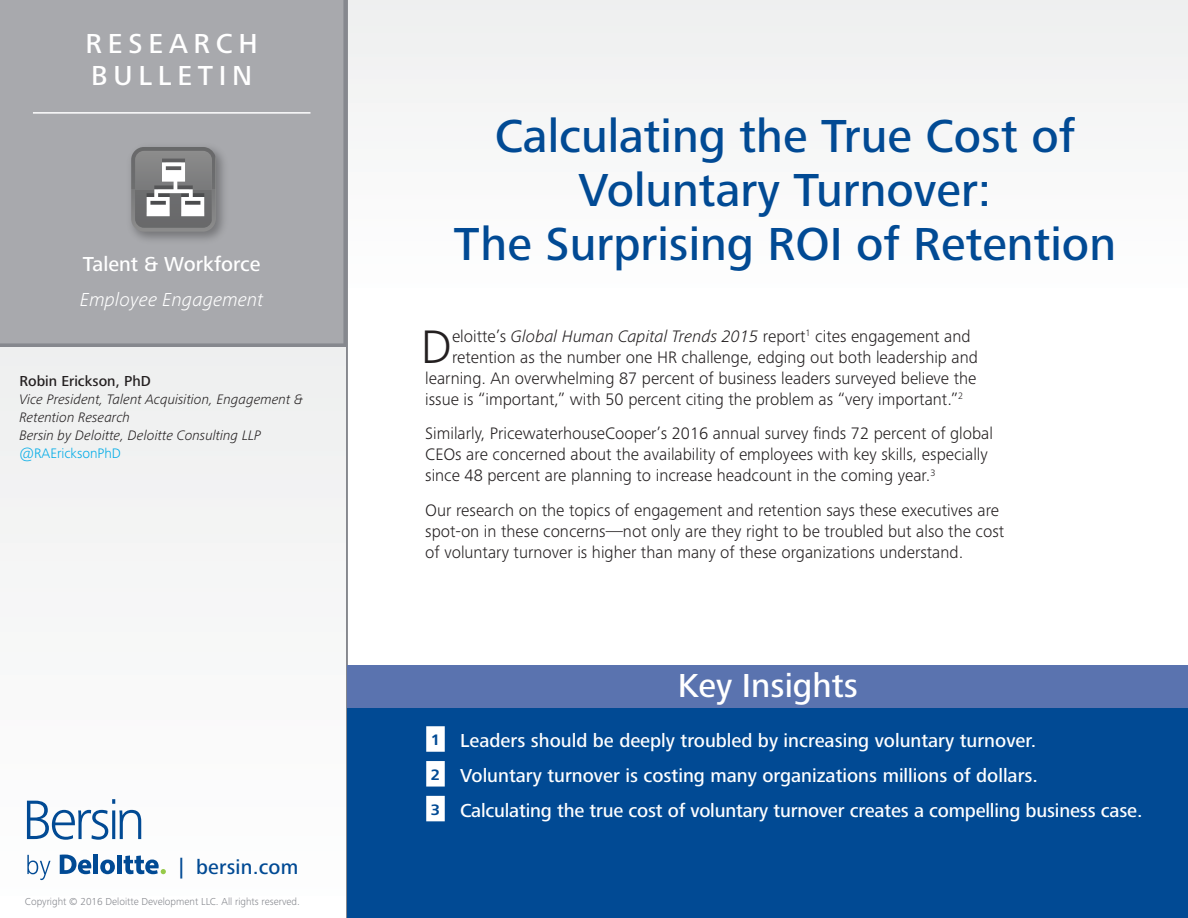
<style>
.page{position:relative;width:1188px;height:918px;background:#fff}
.page>*{position:absolute;margin:0;border:0;box-sizing:border-box;transform-origin:0 0}
.Intro_Drop_Cap{font:300 48.75px "Frutiger Next Pro";color:#231f20}
.Report_Title{font:500 48px/54px "Frutiger Next Pro";color:#014a94;text-align:center}
.Key_Insight_TOC_Titl{font:500 34.5px "Frutiger Next Pro";color:#fff}
.t1{font:500 28.5px/31.5px "Frutiger Next Pro";letter-spacing:.2em;color:#fff}
.t2{font:500 21px "Frutiger Next Pro";color:#fff}
.bersin_com{font:500 21px "Frutiger Next Pro";letter-spacing:.01em;color:#014a94}
.Key_Insights_List{font:500 19.5px "Frutiger Next Pro";color:#fff}
.t3{font:italic 300 19.5px "Frutiger Next Pro";color:#fff}
.Intro_Text{font:300 17.25px/21px "Frutiger Next Pro";color:#231f20}
.Intro_Drop_Cap-2{font:300 17.25px "Frutiger Next Pro";color:#231f20}
.t4{font:700 15.75px "Frutiger Next Pro";color:#014a94}
.t5{font:500 15px "Frutiger Next Pro";color:#231f20}
.t6{font:italic 300 14.25px/18px "Frutiger Next Pro";color:#231f20}
.t7{font:300 14.25px "Frutiger Next Pro";color:#00abe7}
.t8{font:300 10.5px "Frutiger Next Pro";color:#86888e}
.s1{font-style:italic}
</style>
<div class="page">
<div style="left:0;top:0;width:346px;height:348px;background:#a8a9ad"></div>
<hr style="left:33px;top:112px;width:277px;height:2px;background:#fff">
<svg style="left:131px;top:147px;width:84px;height:84px"></svg>
<div style="left:346px;top:0;width:842px;height:299px;background:#f7f8f7"></div>
<div style="left:343px;top:0;width:5px;height:918px;background:#86888e"></div>
<div style="left:0;top:343px;width:346px;height:5px;background:#86888e"></div>
<div style="left:0;top:348px;width:346px;height:570px;background:#f6f7f7"></div>
<svg style="left:27px;top:799px;width:114px;height:41px"></svg>
<svg style="left:27px;top:855px;width:24px;height:25px"></svg>
<div style="left:93px;top:855px;width:5px;height:19px;background:#014a94"></div>
<svg style="left:100px;top:855px;width:66px;height:19px"></svg>
<svg style="left:60px;top:855px;width:31px;height:19px"></svg>
<div style="left:348px;top:666px;width:840px;height:43px;background:#5a73af"></div>
<div style="left:348px;top:709px;width:840px;height:209px;background:#014a94"></div>
<div style="left:426px;top:726px;width:19px;height:26px;background:#fff"></div>
<div style="left:426px;top:761px;width:19px;height:26px;background:#fff"></div>
<div style="left:426px;top:796px;width:19px;height:25px;background:#fff"></div>
<h3 class="t1" style="left:86px;top:28px;width:174px">RESEARCH<br>BULLETIN</h3>
<p class="t2" style="left:83px;top:252px;width:179px">Talent &amp; Workforce</p>
<p class="t3" style="left:80px;top:288px;width:185px">Employee Engagement</p>
<p class="t5" style="left:19px;top:373px;width:133px">Robin Erickson, PhD</p>
<p class="t6" style="left:19px;top:391px;width:285px">Vice President, Talent Acquisition, Engagement &amp;<br>Retention Research<br>Bersin by Deloitte, Deloitte Consulting LLP</p>
<p class="t7" style="left:19px;top:446px;width:103px">@RAEricksonPhD</p>
<p class="bersin_com" style="left:179px;top:855px;width:121px">| bersin.com</p>
<p class="t8" style="left:25px;top:895px;width:277px">Copyright © 2016 Deloitte Development LLC. All rights reserved.</p>
<p class="Report_Title" style="left:454px;top:109px;width:664px">Calculating the True Cost of<br>Voluntary Turnover:<br>The Surprising ROI of Retention</p>
<p class="Intro_Drop_Cap" style="left:421px;top:319px;width:33px">D</p>
<p class="Intro_Drop_Cap-2" style="left:452px;top:326px;width:520px">eloitte’s <span class="s1">Global Human Capital Trends 2015</span> report<sup>1</sup> cites engagement and</p>
<p class="Intro_Drop_Cap-2" style="left:452px;top:347px;width:528px">retention as the number one HR challenge, edging out both leadership and</p>
<p class="Intro_Drop_Cap-2" style="left:425px;top:368px;width:553px">learning. An overwhelming 87 percent of business leaders surveyed believe the</p>
<p class="Intro_Drop_Cap-2" style="left:425px;top:389px;width:539px">issue is “important,” with 50 percent citing the problem as “very important.”<sup>2</sup></p>
<p class="Intro_Text" style="left:425px;top:423px;width:569px">Similarly, PricewaterhouseCooper’s 2016 annual survey finds 72 percent of global<br>CEOs are concerned about the availability of employees with key skills, especially since 48 percent are planning to increase headcount in the coming year.<sup>3</sup></p>
<p class="Intro_Text" style="left:425px;top:500px;width:581px">Our research on the topics of engagement and retention says these executives are spot-on in these concerns—not only are they right to be troubled but also the cost of voluntary turnover is higher than many of these organizations understand.</p>
<p class="Key_Insight_TOC_Titl" style="left:678px;top:666px;width:182px">Key Insights</p>
<p class="t4" style="left:431px;top:731px;width:11px">1</p>
<p class="Key_Insights_List" style="left:460px;top:730px;width:578px">Leaders should be deeply troubled by increasing voluntary turnover.</p>
<p class="t4" style="left:431px;top:766px;width:11px">2</p>
<p class="Key_Insights_List" style="left:460px;top:765px;width:580px">Voluntary turnover is costing many organizations millions of dollars.</p>
<p class="t4" style="left:431px;top:800px;width:11px">3</p>
<p class="Key_Insights_List" style="left:460px;top:799px;width:684px">Calculating the true cost of voluntary turnover creates a compelling business case.</p>
</div>
